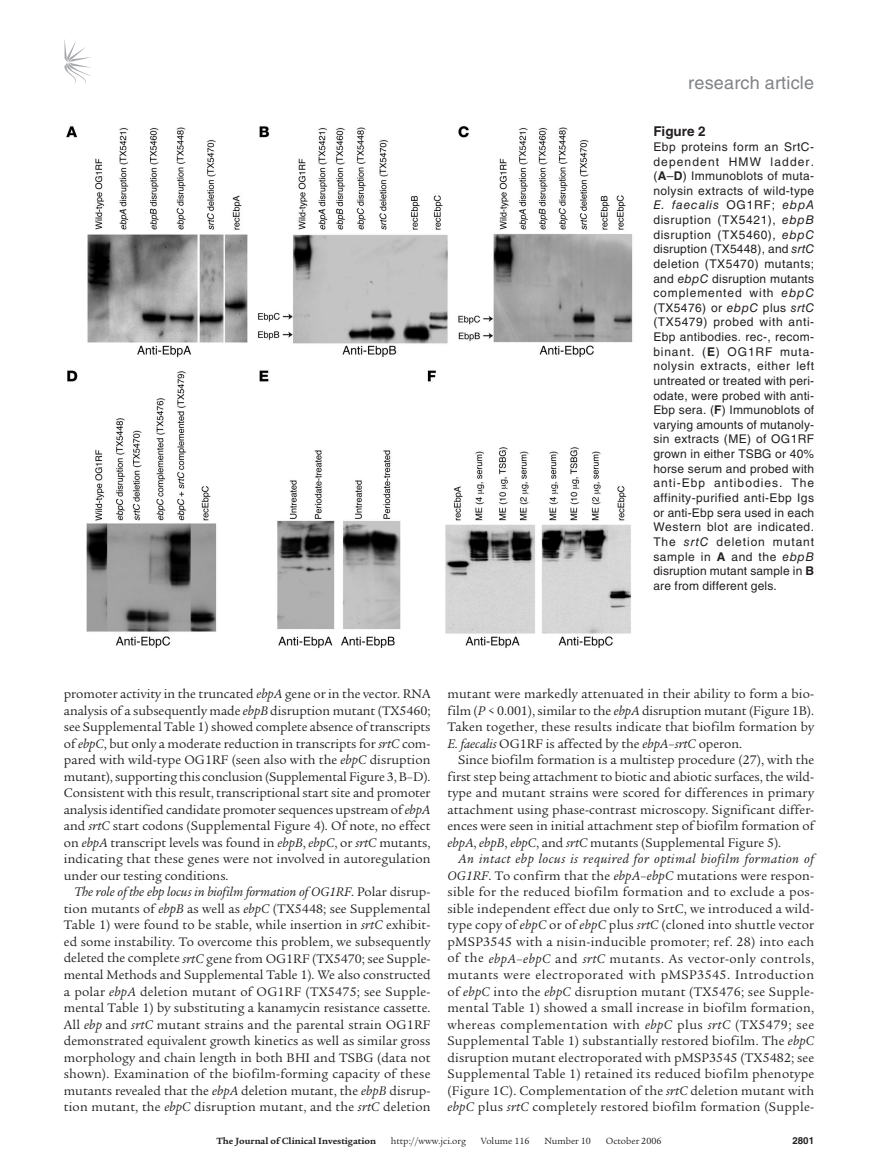
<style>
.page{position:relative;width:878px;height:1174px;background:#fff}
.page>*{position:absolute;margin:0;border:0;box-sizing:border-box;transform-origin:0 0}
.t1{font:18px "Helvetica LT Std";letter-spacing:.01em;color:#808285}
.t2{font:13.5px/16.5px "Legacy Serif Std";letter-spacing:.005em;color:#231f20;text-align:justify}
.t3{font:700 13.5px "Helvetica LT Std";color:#231f20}
.t4{font:12px/14.5px "Helvetica LT Std";letter-spacing:.015em;color:#231f20;text-align:justify}
.t5{font:9.75px "Legacy Serif Std";color:#231f20}
.t6{font:700 9.75px "Legacy Serif Std";color:#231f20}
.t7{font:700 9.75px "Helvetica LT Std";color:#231f20}
.s1{font-weight:700}
.s2{font-style:italic}
</style>
<div class="page">
<svg style="left:64px;top:39px;width:27px;height:45px"></svg>
<img style="left:66px;top:126px;width:567px;height:522px">
<h1 class="t1" style="left:688px;top:72px;width:127px">research article</h1>
<p class="t3" style="left:653px;top:123px;width:54px">Figure 2</p>
<p class="t4" style="left:653px;top:139px;width:162px">Ebp proteins form an SrtC&shy;dependent HMW ladder. (<span class="s1">A</span>–<span class="s1">D</span>) Immunoblots of muta&shy;nolysin extracts of wild-type <span class="s2">E. faecalis</span> OG1RF; <span class="s2">ebpA </span>disruption (TX5421), <span class="s2">ebpB </span>disruption (TX5460), <span class="s2">ebpC </span>disruption (TX5448), and <span class="s2">srtC </span>deletion (TX5470) mutants; and <span class="s2">ebpC</span> disruption mutants complemented with <span class="s2">ebpC </span>(TX5476) or <span class="s2">ebpC</span> plus <span class="s2">srtC </span>(TX5479) probed with anti-Ebp antibodies. rec-, recom&shy;binant. (<span class="s1">E</span>) OG1RF muta&shy;nolysin extracts, either left untreated or treated with peri&shy;odate, were probed with anti-Ebp sera. (<span class="s1">F</span>) Immunoblots of varying amounts of mutanoly&shy;sin extracts (ME) of OG1RF grown in either TSBG or 40% horse serum and probed with anti-Ebp antibodies. The affinity-purified anti-Ebp Igs or anti-Ebp sera used in each Western blot are indicated.<br>The <span class="s2">srtC</span> deletion mutant sample in <span class="s1">A</span> and the <span class="s2">ebpB </span>disruption mutant sample in <span class="s1">B </span>are from different gels.</p>
<p class="t2" style="left:64px;top:686px;width:368px">promoter activity in the truncated <span class="s2">ebpA</span> gene or in the vector. RNA analysis of a subsequently made <span class="s2">ebpB</span> disruption mutant (TX5460; see Supplemental Table 1) showed complete absence of transcripts of <span class="s2">ebpC</span>, but only a moderate reduction in transcripts for <span class="s2">srtC</span> com&shy;pared with wild-type OG1RF (seen also with the <span class="s2">ebpC</span> disruption mutant), supporting this conclusion (Supplemental Figure 3, B–D).<br>Consistent with this result, transcriptional start site and promoter analysis identified candidate promoter sequences upstream of<span class="s2">ebpA </span>and <span class="s2">srtC</span> start codons (Supplemental Figure 4). Of note, no effect on <span class="s2">ebpA</span> transcript levels was found in <span class="s2">ebpB</span>, <span class="s2">ebpC</span>, or <span class="s2">srtC</span> mutants, indicating that these genes were not involved in autoregulation under our testing conditions.</p>
<p class="t2" style="left:64px;top:884px;width:368px;text-indent:11px"><span class="s2">The role of the ebp locus in biofilm formation of OG1RF</span>. Polar disrup&shy;tion mutants of <span class="s2">ebpB</span> as well as <span class="s2">ebpC</span> (TX5448; see Supplemental Table 1) were found to be stable, while insertion in <span class="s2">srtC</span> exhibit&shy;ed some instability. To overcome this problem, we subsequently deleted the complete <span class="s2">srtC</span> gene from OG1RF (TX5470; see Supple&shy;mental Methods and Supplemental Table 1). We also constructed a polar <span class="s2">ebpA</span> deletion mutant of OG1RF (TX5475; see Supple&shy;mental Table 1) by substituting a kanamycin resistance cassette.<br>All <span class="s2">ebp</span> and <span class="s2">srtC</span> mutant strains and the parental strain OG1RF demonstrated equivalent growth kinetics as well as similar gross morphology and chain length in both BHI and TSBG (data not shown). Examination of the biofilm-forming capacity of these mutants revealed that the <span class="s2">ebpA</span> deletion mutant, the <span class="s2">ebpB</span> disrup&shy;tion mutant, the <span class="s2">ebpC</span> disruption mutant, and the <span class="s2">srtC</span> deletion</p>
<p class="t2" style="left:447px;top:686px;width:368px">mutant were markedly attenuated in their ability to form a bio&shy;film (<span class="s2">P</span> &lt; 0.001), similar to the <span class="s2">ebpA</span> disruption mutant (Figure 1B).<br>Taken together, these results indicate that biofilm formation by <span class="s2">E. faecalis</span> OG1RF is affected by the <span class="s2">ebpA</span>–<span class="s2">srtC</span> operon.</p>
<p class="t2" style="left:447px;top:752px;width:368px;text-indent:11px">Since biofilm formation is a multistep procedure (27), with the first step being attachment to biotic and abiotic surfaces, the wild&shy;type and mutant strains were scored for differences in primary attachment using phase-contrast microscopy. Significant differ&shy;ences were seen in initial attachment step of biofilm formation of <span class="s2">ebpA</span>, <span class="s2">ebpB</span>, <span class="s2">ebpC</span>, and <span class="s2">srtC</span> mutants (Supplemental Figure 5).</p>
<p class="t2" style="left:447px;top:851px;width:368px;text-indent:11px"><span class="s2">An intact ebp locus is required for optimal biofilm formation of OG1RF</span>. To confirm that the <span class="s2">ebpA</span>–<span class="s2">ebpC</span> mutations were respon&shy;sible for the reduced biofilm formation and to exclude a pos&shy;sible independent effect due only to SrtC, we introduced a wild&shy;type copy of <span class="s2">ebpC</span> or of <span class="s2">ebpC</span> plus <span class="s2">srtC</span> (cloned into shuttle vector pMSP3545 with a nisin-inducible promoter; ref. 28) into each of the <span class="s2">ebpA</span>–<span class="s2">ebpC</span> and <span class="s2">srtC</span> mutants. As vector-only controls, mutants were electroporated with pMSP3545. Introduction of <span class="s2">ebpC</span> into the <span class="s2">ebpC</span> disruption mutant (TX5476; see Supple&shy;mental Table 1) showed a small increase in biofilm formation, whereas complementation with <span class="s2">ebpC</span> plus <span class="s2">srtC</span> (TX5479; see Supplemental Table 1) substantially restored biofilm. The <span class="s2">ebpC </span>disruption mutant electroporated with pMSP3545 (TX5482; see Supplemental Table 1) retained its reduced biofilm phenotype (Figure 1C). Complementation of the <span class="s2">srtC</span> deletion mutant with <span class="s2">ebpC</span> plus <span class="s2">srtC</span> completely restored biofilm formation (Supple-</p>
<p class="t6" style="left:216px;top:1135px;width:161px">The Journal of Clinical Investigation</p>
<p class="t5" style="left:391px;top:1135px;width:77px">http://www.jci.org</p>
<p class="t5" style="left:480px;top:1135px;width:50px">Volume 116</p>
<p class="t5" style="left:544px;top:1135px;width:48px">Number 10</p>
<p class="t5" style="left:605px;top:1135px;width:57px">October 2006</p>
<p class="t7" style="left:792px;top:1134px;width:23px">2801</p>
</div>
